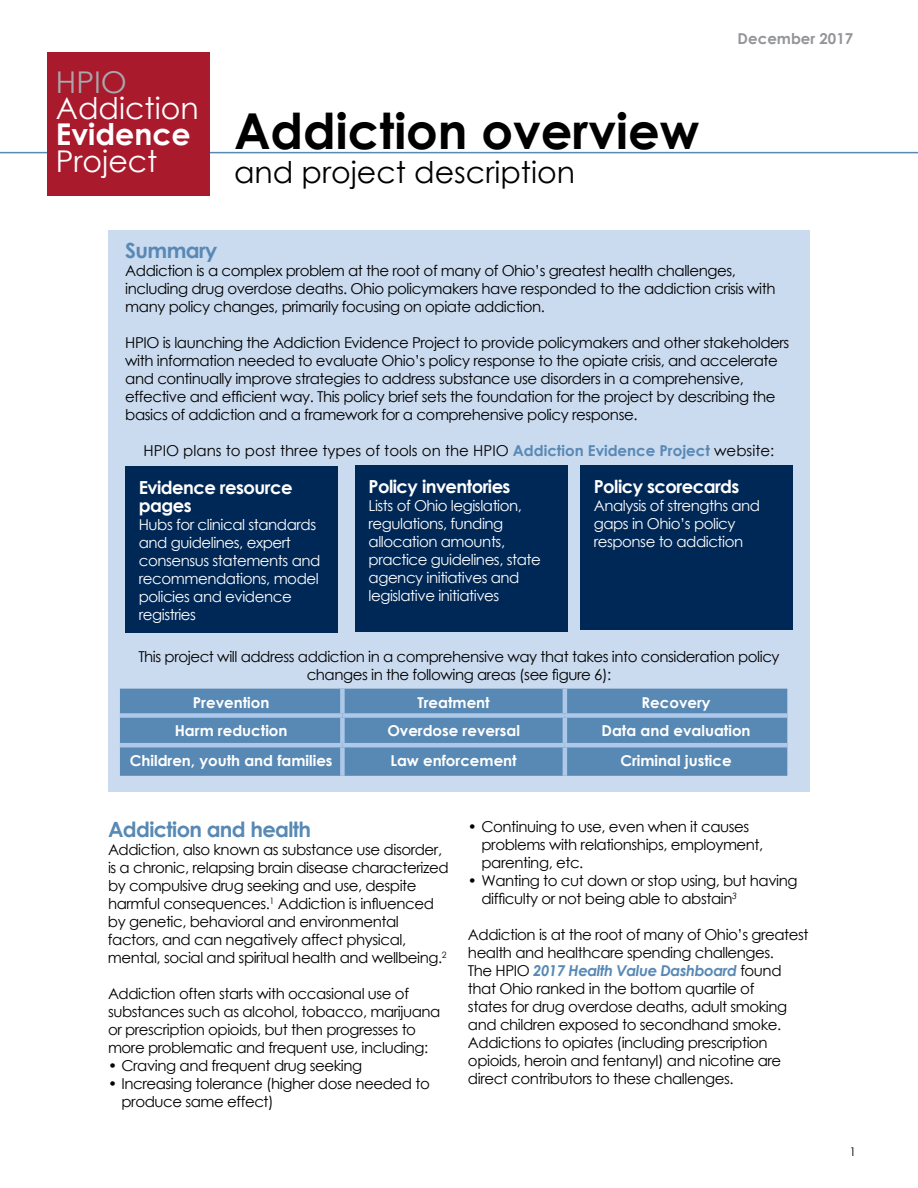
<style>
.page{position:relative;width:918px;height:1188px;background:#fff}
.page>*{position:absolute;margin:0;border:0;box-sizing:border-box;transform-origin:0 0}
.t1{font:700 49.5px "Century Gothic";color:#000}
.t2{font:30px "Century Gothic";color:#000}
.t3{font:30px "Century Gothic";color:#fff}
.t4{font:700 30px "Century Gothic";color:#fff}
.t5{font:30px "Century Gothic";color:#a7a9ac}
.t6{font:700 21px "Century Gothic";letter-spacing:-.03em;color:#5889b4}
.t7{font:700 18px/18px "Century Gothic";letter-spacing:-.03em;color:#fff}
.t8{font:15px/18px "Century Gothic";letter-spacing:-.03em;color:#000}
.t9{font:15px/18px "Century Gothic";letter-spacing:-.03em;color:#fff}
.t10{font:700 15px "Century Gothic";color:#fff}
.t11{font:15px "Century Gothic";color:#000}
.t12{font:700 15px "Century Gothic";color:#939598}
.t13{font:12px "Century Gothic";color:#000}
.s1{font-weight:700;color:#5889b4}
.s2{font-weight:700;font-style:italic;color:#5889b4}
</style>
<div class="page">
<hr style="left:0;top:152px;width:918px;height:1px;background:#5889b4">
<div style="left:47px;top:52px;width:162px;height:144px;background:#a91a2d"></div>
<div style="left:108px;top:230px;width:702px;height:562px;background:#cadaef"></div>
<div style="left:120px;top:689px;width:667px;height:87px;background:#5889b4"></div>
<div style="left:340px;top:689px;width:5px;height:24px;background:#aec8e9"></div>
<hr style="left:563px;top:689px;width:4px;height:24px;background:#aec8e9">
<div style="left:120px;top:713px;width:222px;height:5px;background:#aec8e9"></div>
<div style="left:342px;top:713px;width:223px;height:5px;background:#aec8e9"></div>
<div style="left:340px;top:718px;width:5px;height:25px;background:#aec8e9"></div>
<div style="left:565px;top:713px;width:222px;height:5px;background:#aec8e9"></div>
<hr style="left:563px;top:718px;width:4px;height:25px;background:#aec8e9">
<hr style="left:120px;top:743px;width:222px;height:4px;background:#aec8e9">
<hr style="left:342px;top:743px;width:223px;height:4px;background:#aec8e9">
<div style="left:340px;top:747px;width:5px;height:29px;background:#aec8e9"></div>
<hr style="left:565px;top:743px;width:222px;height:4px;background:#aec8e9">
<hr style="left:563px;top:747px;width:4px;height:29px;background:#aec8e9">
<div style="left:125px;top:467px;width:213px;height:166px;background:#002856"></div>
<div style="left:355px;top:466px;width:213px;height:166px;background:#002856"></div>
<div style="left:580px;top:466px;width:213px;height:164px;background:#002856"></div>
<h2 class="t5" style="left:56px;top:61px;width:73px">HPIO</h2>
<h2 class="t3" style="left:56px;top:87px;width:144px">Addiction</h2>
<h2 class="t4" style="left:56px;top:112px;width:136px">Evidence</h2>
<h2 class="t3" style="left:56px;top:140px;width:103px">Project</h2>
<h1 class="t1" style="left:234px;top:93px;width:467px">Addiction overview</h1>
<h2 class="t2" style="left:234px;top:151px;width:342px">and project description</h2>
<p class="t12" style="left:738px;top:27px;width:117px">December 2017</p>
<h3 class="t6" style="left:125px;top:235px;width:93px">Summary</h3>
<p class="t8" style="left:125px;top:262px;width:652px">Addiction is a complex problem at the root of many of Ohio’s greatest health challenges, including drug overdose deaths. Ohio policymakers have responded to the addiction crisis with many policy changes, primarily focusing on opiate addiction.</p>
<p class="t8" style="left:125px;top:334px;width:666px">HPIO is launching the Addiction Evidence Project to provide policymakers and other stakeholders with information needed to evaluate Ohio’s policy response to the opiate crisis, and accelerate and continually improve strategies to address substance use disorders in a comprehensive, effective and efficient way. This policy brief sets the foundation for the project by describing the basics of addiction and a framework for a comprehensive policy response.</p>
<p class="t11" style="left:144px;top:440px;width:632px">HPIO plans to post three types of tools on the HPIO <span class="s1">Addiction Evidence Project</span> website:</p>
<p class="t7" style="left:139px;top:477px;width:155px">Evidence resource pages</p>
<p class="t9" style="left:139px;top:515px;width:183px">Hubs for clinical standards and guidelines, expert consensus statements and recommendations, model policies and evidence registries</p>
<p class="t7" style="left:369px;top:476px;width:144px">Policy inventories</p>
<p class="t9" style="left:369px;top:496px;width:174px">Lists of Ohio legislation, regulations, funding allocation amounts, practice guidelines, state agency initiatives and legislative initiatives</p>
<p class="t7" style="left:594px;top:476px;width:147px">Policy scorecards</p>
<p class="t9" style="left:594px;top:496px;width:168px">Analysis of strengths and gaps in Ohio’s policy response to addiction</p>
<p class="t8" style="left:138px;top:647px;width:643px;text-align:center">This project will address addiction in a comprehensive way that takes into consideration policy changes in the following areas (see figure 6):</p>
<p class="t10" style="left:193px;top:691px;width:78px">Prevention</p>
<p class="t10" style="left:417px;top:691px;width:74px">Treatment</p>
<p class="t10" style="left:642px;top:691px;width:70px">Recovery</p>
<p class="t10" style="left:175px;top:719px;width:114px">Harm reduction</p>
<p class="t10" style="left:387px;top:719px;width:134px">Overdose reversal</p>
<p class="t10" style="left:602px;top:719px;width:151px">Data and evaluation</p>
<p class="t10" style="left:130px;top:749px;width:204px">Children, youth and families</p>
<p class="t10" style="left:390px;top:749px;width:128px">Law enforcement</p>
<p class="t10" style="left:620px;top:749px;width:113px">Criminal justice</p>
<h3 class="t6" style="left:108px;top:813px;width:205px">Addiction and health</h3>
<p class="t8" style="left:108px;top:840px;width:342px">Addiction, also known as substance use disorder, is a chronic, relapsing brain disease characterized by compulsive drug seeking and use, despite harmful consequences.<sup>1</sup> Addiction is influenced by genetic, behavioral and environmental factors, and can negatively affect physical, mental, social and spiritual health and wellbeing.<sup>2</sup></p>
<p class="t8" style="left:108px;top:984px;width:334px">Addiction often starts with occasional use of substances such as alcohol, tobacco, marijuana or prescription opioids, but then progresses to more problematic and frequent use, including:</p>
<p class="t8" style="left:108px;top:1056px;width:256px">• Craving and frequent drug seeking</p>
<p class="t8" style="left:121px;top:1074px;width:310px;text-indent:-13px">• Increasing tolerance (higher dose needed to produce same effect)</p>
<p class="t8" style="left:482px;top:817px;width:283px;text-indent:-14px">• Continuing to use, even when it causes problems with relationships, employment, parenting, etc.</p>
<p class="t8" style="left:482px;top:871px;width:318px;text-indent:-14px">• Wanting to cut down or stop using, but having difficulty or not being able to abstain<sup>3</sup></p>
<p class="t8" style="left:468px;top:925px;width:342px">Addiction is at the root of many of Ohio’s greatest health and healthcare spending challenges.<br>The HPIO <span class="s2">2017 Health Value Dashboard</span> found that Ohio ranked in the bottom quartile of<br>states for drug overdose deaths, adult smoking and children exposed to secondhand smoke.<br>Addictions to opiates (including prescription opioids, heroin and fentanyl) and nicotine are direct contributors to these challenges.</p>
<p class="t13" style="left:850px;top:1144px;width:8px">1</p>
</div>
